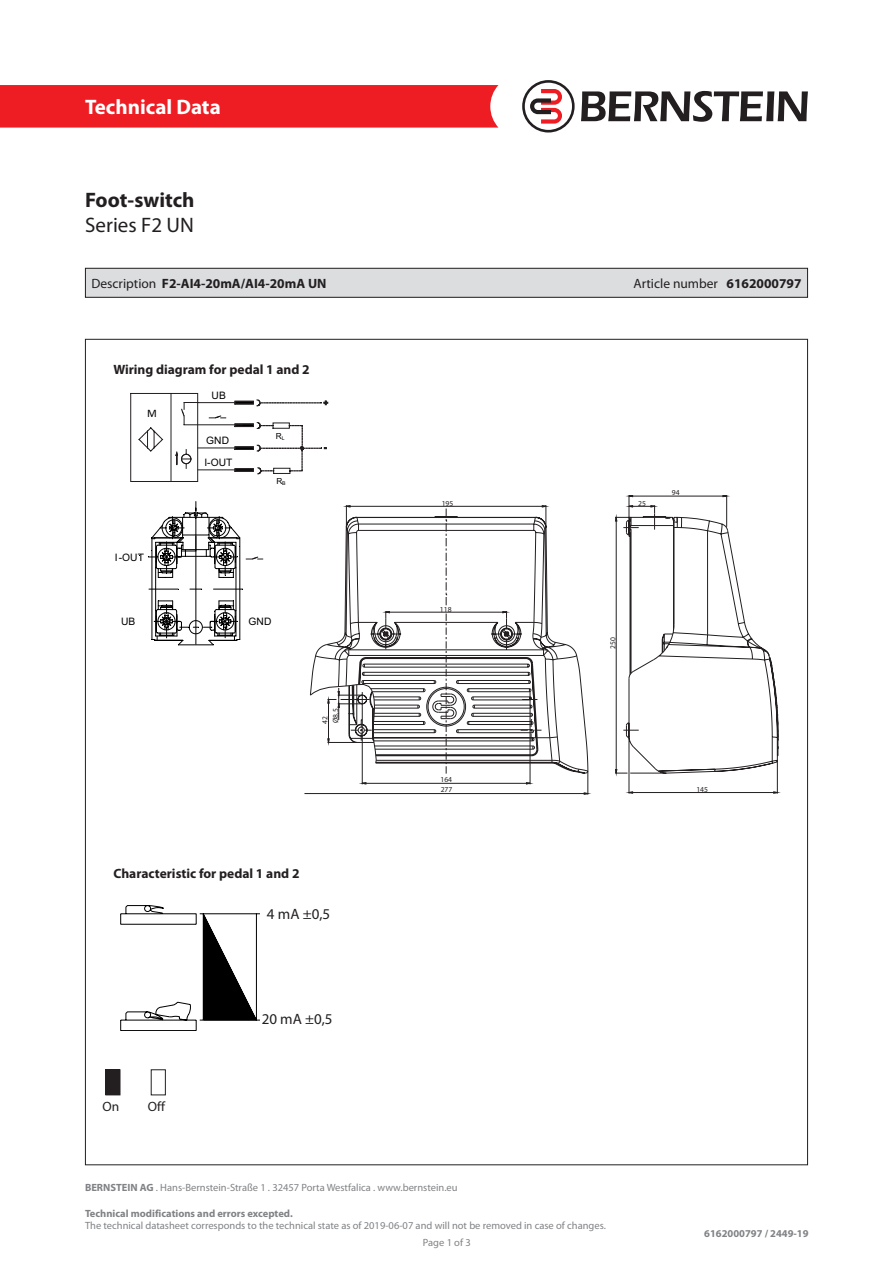
<style>
.page{position:relative;width:893px;height:1263px;background:#fff}
.page>*{position:absolute;margin:0;border:0;box-sizing:border-box;transform-origin:0 0}
.t1{font:700 21px "Myriad Pro";color:#fff}
.t2{font:700 21px "Myriad Pro";color:#231f20}
.t3{font:21px "Myriad Pro";color:#231f20}
.t4{font:15px "Myriad Pro";color:#231f20}
.t5{font:700 13.5px "Myriad Pro";color:#231f20}
.t6{font:13.5px "Myriad Pro";color:#231f20}
.t7{font:11.4px "Calibri";color:#000001}
.t8{font:10.5px/16.8px "Myriad Pro";color:#808285}
.t9{font:700 10.5px "Myriad Pro";color:#808285}
.t10{font:10.35px/22.4px "Arial";letter-spacing:.005em;color:#000001}
.t11{font:8.25px "Arial";color:#000001}
.t12{font:7.65px/9.8px "Myriad Pro";color:#231f20}
.s1{font-weight:400}
.s2{font-weight:700}
</style>
<div class="page">
<div style="left:0;top:85px;width:498px;height:43px;background:#ee1d23"></div>
<svg style="left:581px;top:91px;width:227px;height:31px"></svg>
<svg style="left:522px;top:80px;width:53px;height:53px"></svg>
<svg style="left:304px;top:495px;width:474px;height:299px"></svg>
<svg style="left:629px;top:505px;width:26px;height:2px"></svg>
<hr style="left:629px;top:496px;width:98px;height:1px;background:#231f20">
<svg style="left:351px;top:719px;width:21px;height:22px"></svg>
<svg style="left:446px;top:613px;width:1px;height:161px"></svg>
<svg style="left:446px;top:508px;width:1px;height:97px"></svg>
<svg style="left:521px;top:719px;width:20px;height:22px"></svg>
<svg style="left:623px;top:730px;width:16px;height:1px"></svg>
<svg style="left:654px;top:513px;width:1px;height:17px"></svg>
<svg style="left:623px;top:527px;width:16px;height:1px"></svg>
<svg style="left:130px;top:393px;width:198px;height:89px"></svg>
<hr style="left:239px;top:539px;width:1px;height:100px;background:#000001">
<hr style="left:236px;top:542px;width:1px;height:94px;background:#000001">
<hr style="left:151px;top:539px;width:1px;height:100px;background:#000001">
<hr style="left:155px;top:542px;width:1px;height:94px;background:#000001">
<svg style="left:149px;top:589px;width:30px;height:1px"></svg>
<svg style="left:190px;top:589px;width:13px;height:1px"></svg>
<hr style="left:213px;top:589px;width:30px;height:1px;background:#000001">
<svg style="left:152px;top:600px;width:89px;height:46px"></svg>
<hr style="left:196px;top:501px;width:1px;height:143px;background:#000001">
<svg style="left:148px;top:508px;width:115px;height:70px"></svg>
<svg style="left:120px;top:905px;width:140px;height:126px"></svg>
<div style="left:106px;top:1070px;width:14px;height:25px;background:#231f20"></div>
<div style="left:105px;top:1069px;width:15px;height:26px;border:1px solid #231f20"></div>
<div style="left:151px;top:1069px;width:15px;height:26px;border:1px solid #231f20"></div>
<div style="left:85px;top:268px;width:722px;height:29px;background:#dcdddf"></div>
<div style="left:85px;top:268px;width:723px;height:30px;border:1px solid #231f20"></div>
<h1 class="t1" style="left:85px;top:93px;width:137px">Technical Data</h1>
<p class="t2" style="left:85px;top:186px;width:111px">Foot-switch</p>
<p class="t3" style="left:85px;top:212px;width:111px">Series F2 UN</p>
<p class="t5" style="left:91px;top:274px;width:237px"><span class="s1">Description</span> F2-AI4-20mA/AI4-20mA UN</p>
<p class="t6" style="left:633px;top:275px;width:170px">Article number <span class="s2">6162000797</span></p>
<p class="t5" style="left:113px;top:361px;width:198px">Wiring diagram for pedal 1 and 2</p>
<p class="t7" style="left:147px;top:405px;width:11px">M</p>
<p class="t10" style="left:115px;top:546px;width:31px">I-OUT</p>
<p class="t10" style="left:212px;top:384px;width:16px">UB</p>
<p class="t10" style="left:204px;top:429px;width:30px">GND<br>I-OUT</p>
<p class="t11" style="left:276px;top:430px;width:10px">R<sub>L</sub></p>
<p class="t11" style="left:276px;top:475px;width:11px">R<sub>B</sub></p>
<p class="t10" style="left:121px;top:610px;width:16px">UB</p>
<p class="t10" style="left:249px;top:610px;width:24px">GND</p>
<p class="t12" style="left:320px;top:724px;width:17px;line-height:10.6px;rotate:-90deg">42<br>Ø8,5</p>
<p class="t5" style="left:113px;top:864px;width:188px">Characteristic for pedal 1 and 2</p>
<p class="t4" style="left:267px;top:904px;width:65px">4 mA ±0,5</p>
<p class="t12" style="left:442px;top:498px;width:13px">195</p>
<p class="t12" style="left:440px;top:604px;width:13px">118</p>
<p class="t12" style="left:440px;top:775px;width:13px">164<br>277</p>
<p class="t12" style="left:638px;top:498px;width:9px">25</p>
<p class="t12" style="left:672px;top:488px;width:9px">94</p>
<p class="t12" style="left:608px;top:649px;width:13px;rotate:-90deg">250</p>
<p class="t12" style="left:696px;top:784px;width:13px">145</p>
<p class="t6" style="left:102px;top:1098px;width:18px">On</p>
<p class="t6" style="left:148px;top:1098px;width:19px">Off</p>
<p class="t4" style="left:262px;top:1009px;width:72px">20 mA ±0,5</p>
<p class="t8" style="left:85px;top:1179px;width:374px"><span class="s2">BERNSTEIN AG</span> . Hans-Bernstein-Straße 1 . 32457 Porta Westfalica . www.bernstein.eu</p>
<p class="t9" style="left:85px;top:1206px;width:209px">Technical modifications and errors excepted.</p>
<p class="t8" style="left:423px;top:1217px;width:184px;text-indent:-338px">The technical datasheet corresponds to the technical state as of 2019-06-07 and will not be removed in case of changes.<br>Page 1 of 3</p>
<p class="t9" style="left:704px;top:1227px;width:106px">6162000797 / 2449-19</p>
</div>
